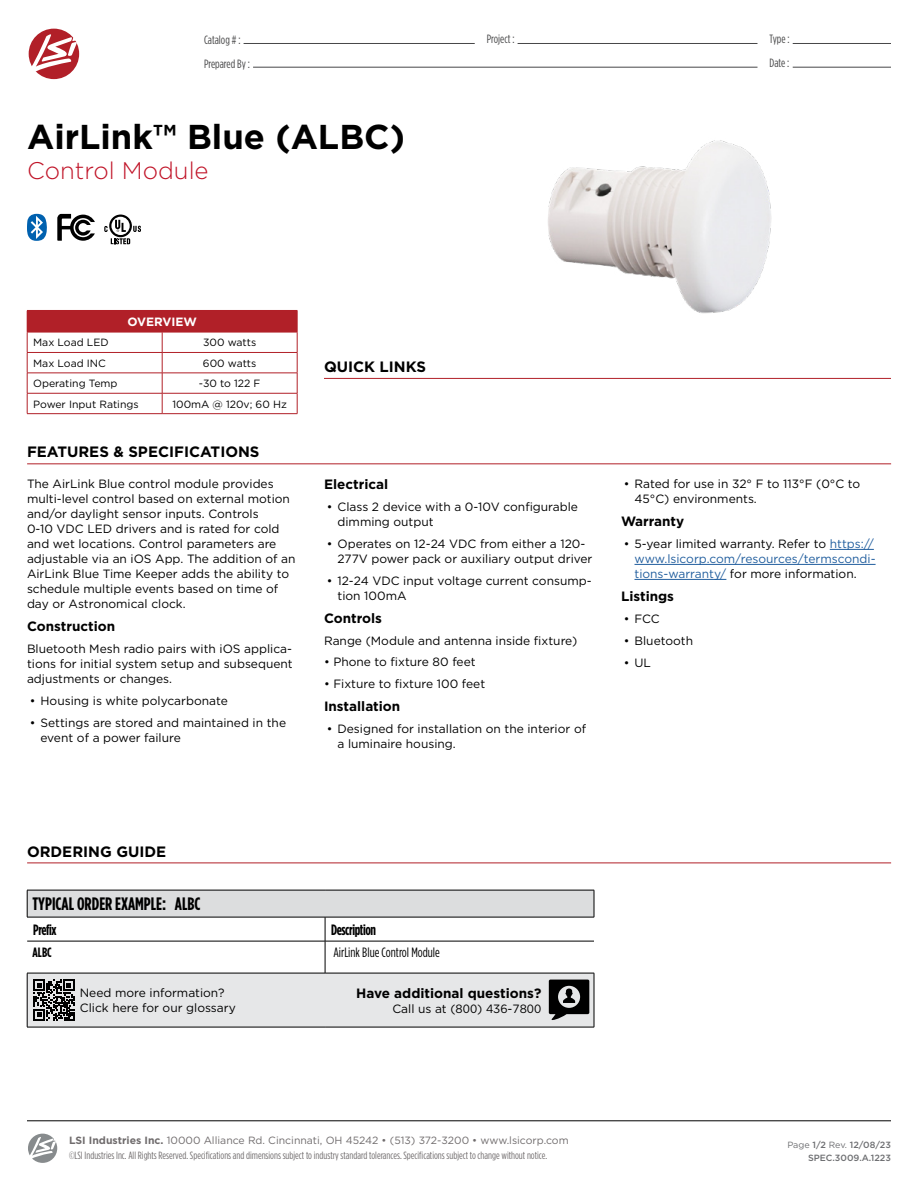
<style>
.page{position:relative;width:918px;height:1188px;background:#fff}
.page>*{position:absolute;margin:0;border:0;box-sizing:border-box;transform-origin:0 0}
.t1{font:700 34.5px "Gotham";color:#000}
.t2{font:300 24px "Gotham";color:#c01327}
.t3{font:700 18px "Gotham Condensed";color:#000}
.t4{font:700 15px "Gotham";color:#000}
.t5{font:700 15px "Gotham Condensed";letter-spacing:-.025em;color:#000}
.t6{font:700 13.5px "Gotham";color:#000}
.t7{font:13.5px "Gotham Condensed";color:#000}
.t8{font:700 13.5px "Gotham Condensed";color:#000}
.t9{font:12px/15px "Gotham";color:#000}
.t10{font:12px/15px "Gotham";color:#215e9e}
.t11{font:12px "Gotham Condensed";color:#474748}
.t12{font:700 12px "Gotham";color:#fff}
.t13{font:10.5px "Gotham Condensed";color:#706c6d}
.t14{font:10.5px "Gotham";color:#000}
.t15{font:10.5px "Gotham";color:#706c6d}
.t16{font:500 9px "Gotham";color:#6d6e71}
.s1{color:#000}
.s2{font-weight:700}
.s3{font-weight:400}
</style>
<div class="page">
<svg style="left:28px;top:1134px;width:29px;height:29px"></svg>
<hr style="left:27px;top:1121px;width:864px;height:1px;background:#000">
<div style="left:29px;top:29px;width:50px;height:50px;background:#b11f28;border-radius:50%"></div>
<svg style="left:31px;top:34px;width:46px;height:38px"></svg>
<hr style="left:793px;top:43px;width:98px;height:1px;background:#474748">
<hr style="left:244px;top:43px;width:231px;height:1px;background:#474748">
<hr style="left:518px;top:43px;width:239px;height:1px;background:#474748">
<hr style="left:793px;top:67px;width:98px;height:1px;background:#474748">
<hr style="left:253px;top:67px;width:505px;height:1px;background:#474748">
<hr style="left:830px;top:549px;width:44px;height:1px;background:#215e9e">
<hr style="left:634px;top:564px;width:242px;height:1px;background:#215e9e">
<hr style="left:634px;top:579px;width:92px;height:1px;background:#215e9e">
<svg style="left:27px;top:214px;width:20px;height:27px"></svg>
<svg style="left:57px;top:214px;width:38px;height:27px"></svg>
<svg style="left:109px;top:215px;width:23px;height:22px"></svg>
<svg style="left:111px;top:217px;width:19px;height:18px"></svg>
<svg style="left:104px;top:226px;width:4px;height:6px"></svg>
<svg style="left:115px;top:220px;width:11px;height:12px"></svg>
<svg style="left:133px;top:226px;width:8px;height:6px"></svg>
<svg style="left:111px;top:238px;width:19px;height:6px"></svg>
<hr style="left:27px;top:310px;width:135px;height:1px;background:#b12028">
<hr style="left:162px;top:310px;width:135px;height:1px;background:#b12028">
<svg style="left:27px;top:311px;width:271px;height:103px"></svg>
<hr style="left:27px;top:413px;width:135px;height:1px;background:#b12028">
<hr style="left:162px;top:413px;width:135px;height:1px;background:#b12028">
<hr style="left:324px;top:378px;width:567px;height:1px;background:#b12028">
<hr style="left:27px;top:464px;width:864px;height:1px;background:#b12028">
<hr style="left:27px;top:863px;width:864px;height:1px;background:#b12028">
<div style="left:27px;top:890px;width:567px;height:27px;background:#dcddde"></div>
<hr style="left:27px;top:890px;width:298px;height:1px;background:#000">
<svg style="left:27px;top:890px;width:1px;height:27px"></svg>
<hr style="left:325px;top:890px;width:269px;height:1px;background:#000">
<hr style="left:27px;top:1027px;width:298px;height:1px;background:#000">
<hr style="left:325px;top:1027px;width:269px;height:1px;background:#000">
<hr style="left:27px;top:917px;width:298px;height:1px;background:#000">
<hr style="left:325px;top:917px;width:269px;height:1px;background:#000">
<svg style="left:325px;top:917px;width:1px;height:24px"></svg>
<hr style="left:27px;top:941px;width:298px;height:1px;background:#000">
<hr style="left:325px;top:941px;width:269px;height:1px;background:#000">
<hr style="left:325px;top:941px;width:1px;height:32px;background:#000">
<svg style="left:594px;top:890px;width:1px;height:27px"></svg>
<hr style="left:594px;top:973px;width:1px;height:54px;background:#000">
<svg style="left:27px;top:973px;width:567px;height:54px;background:#cecfd0"></svg>
<img style="left:548px;top:140px;width:224px;height:174px">
<p class="t11" style="left:204px;top:33px;width:38px">Catalog # :</p>
<p class="t11" style="left:487px;top:32px;width:29px">Project :</p>
<p class="t11" style="left:770px;top:32px;width:22px">Type :</p>
<p class="t11" style="left:204px;top:57px;width:48px">Prepared By :</p>
<p class="t11" style="left:770px;top:56px;width:21px">Date :</p>
<h1 class="t1" style="left:27px;top:114px;width:379px">AirLink™ Blue (ALBC)</h1>
<h2 class="t2" style="left:27px;top:155px;width:183px">Control Module</h2>
<p class="t12" style="left:127px;top:314px;width:71px">OVERVIEW</p>
<p class="t14" style="left:33px;top:336px;width:77px">Max Load LED</p>
<p class="t14" style="left:203px;top:336px;width:55px">300 watts</p>
<p class="t14" style="left:33px;top:356px;width:74px">Max Load INC</p>
<p class="t14" style="left:203px;top:356px;width:55px">600 watts</p>
<p class="t14" style="left:33px;top:377px;width:86px">Operating Temp</p>
<p class="t14" style="left:199px;top:377px;width:63px">-30 to 122 F</p>
<p class="t14" style="left:33px;top:397px;width:107px">Power Input Ratings</p>
<p class="t14" style="left:172px;top:397px;width:116px">100mA @ 120v; 60 Hz</p>
<p class="t4" style="left:27px;top:442px;width:234px">FEATURES &amp; SPECIFICATIONS</p>
<p class="t9" style="left:27px;top:476px;width:270px">The AirLink Blue control module provides multi-level control based on external motion and/or daylight sensor inputs. Controls<br>0-10 VDC LED drivers and is rated for cold and wet locations. Control parameters are adjustable via an iOS App. The addition of an AirLink Blue Time Keeper adds the ability to schedule multiple events based on time of day or Astronomical clock.</p>
<p class="t6" style="left:27px;top:618px;width:90px">Construction</p>
<p class="t9" style="left:27px;top:641px;width:267px;text-align:justify">Bluetooth Mesh radio pairs with iOS applica&shy;tions for initial system setup and subsequent adjustments or changes.</p>
<p class="t9" style="left:30px;top:693px;width:200px">• Housing is white polycarbonate</p>
<p class="t9" style="left:40px;top:715px;width:247px;text-indent:-11px">• Settings are stored and maintained in the event of a power failure</p>
<p class="t4" style="left:324px;top:357px;width:104px">QUICK LINKS</p>
<p class="t6" style="left:324px;top:476px;width:66px">Electrical</p>
<p class="t9" style="left:338px;top:499px;width:242px;text-indent:-11px">• Class 2 device with a 0-10V configurable dimming output</p>
<p class="t9" style="left:338px;top:536px;width:256px;text-indent:-11px">• Operates on 12-24 VDC from either a 120-<br>277V power pack or auxiliary output driver</p>
<p class="t9" style="left:338px;top:573px;width:256px;text-indent:-11px">• 12-24 VDC input voltage current consump&shy;tion 100mA</p>
<p class="t6" style="left:324px;top:609px;width:60px">Controls</p>
<p class="t9" style="left:324px;top:633px;width:255px">Range (Module and antenna inside fixture)</p>
<p class="t9" style="left:324px;top:654px;width:153px">• Phone to fixture 80 feet</p>
<p class="t9" style="left:324px;top:676px;width:163px">• Fixture to fixture 100 feet</p>
<p class="t6" style="left:324px;top:698px;width:78px">Installation</p>
<p class="t9" style="left:338px;top:721px;width:250px;text-indent:-11px">• Designed for installation on the interior of a luminaire housing.</p>
<p class="t9" style="left:634px;top:476px;width:227px;text-indent:-11px">• Rated for use in 32° F to 113°F (0°C to<br>45°C) environments.</p>
<p class="t6" style="left:621px;top:513px;width:65px">Warranty</p>
<p class="t10" style="left:634px;top:536px;width:243px;text-indent:-11px"><span class="s1">• 5-year limited warranty. Refer to</span> https:// www.lsicorp.com/resources/termscondi&shy;tions-warranty/ <span class="s1">for more information.</span></p>
<p class="t6" style="left:621px;top:588px;width:55px">Listings</p>
<p class="t9" style="left:624px;top:611px;width:38px">• FCC</p>
<p class="t9" style="left:624px;top:633px;width:71px">• Bluetooth</p>
<p class="t9" style="left:624px;top:655px;width:29px">• UL</p>
<p class="t4" style="left:27px;top:841px;width:141px">ORDERING GUIDE</p>
<h3 class="t3" style="left:33px;top:893px;width:169px">TYPICAL ORDER EXAMPLE: ALBC</h3>
<p class="t5" style="left:33px;top:921px;width:25px">Prefix</p>
<p class="t5" style="left:331px;top:921px;width:47px">Description</p>
<p class="t8" style="left:33px;top:945px;width:21px">ALBC</p>
<p class="t7" style="left:333px;top:945px;width:108px">AirLink Blue Control Module</p>
<p class="t9" style="left:80px;top:985px;width:157px">Need more information?<br>Click here for our glossary</p>
<p class="t6" style="left:356px;top:984px;width:187px">Have additional questions?</p>
<p class="t9" style="left:392px;top:1001px;width:150px">Call us at (800) 436-7800</p>
<p class="t15" style="left:69px;top:1134px;width:501px"><span class="s2">LSI Industries Inc.</span> 10000 Alliance Rd. Cincinnati, OH 45242 • (513) 372-3200 • www.lsicorp.com</p>
<p class="t13" style="left:69px;top:1150px;width:480px">©LSI Industries Inc. All Rights Reserved. Specifications and dimensions subject to industry standard tolerances. Specifications subject to change without notice.</p>
<p class="t16" style="left:787px;top:1138px;width:105px"><span class="s3">Page</span> 1/2 <span class="s3">Rev.</span> 12/08/23</p>
<p class="t16" style="left:808px;top:1152px;width:84px">SPEC.3009.A.1223</p>
</div>
